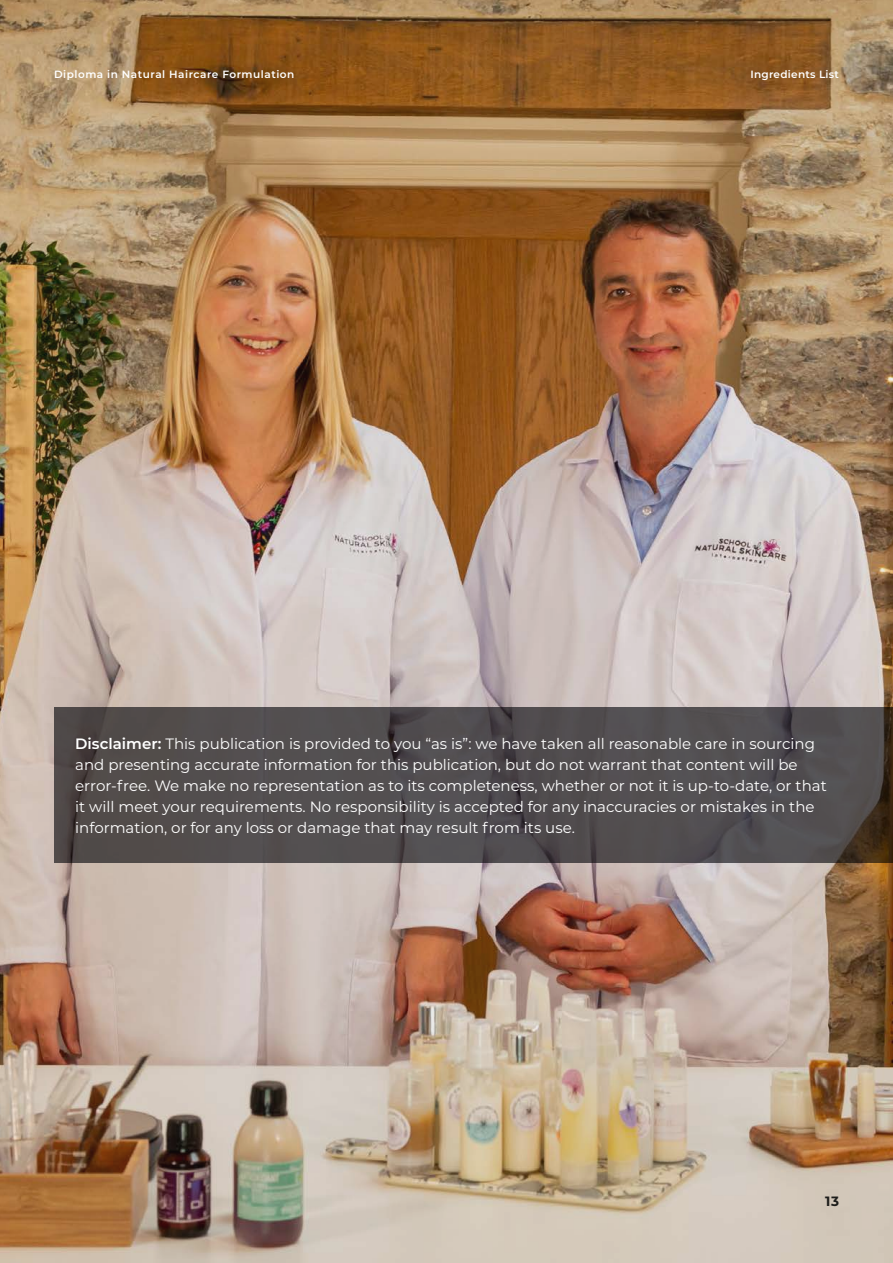
<style>
.page{position:relative;width:893px;height:1263px;background:#fff}
.page>*{position:absolute;margin:0;border:0;box-sizing:border-box;transform-origin:0 0}
.Body_Text{font:15px/21px "Montserrat";color:#fff}
.t1{font:700 13.5px "Montserrat";color:#1d1d1b}
.t2{font:600 10.5px "Montserrat";letter-spacing:.05em;color:#fff}
.t3{font:600 10.5px "Montserrat";letter-spacing:.025em;color:#fff}
.s1{font-weight:600}
</style>
<div class="page">
<img style="left:0;top:0;width:893px;height:1263px">
<svg style="left:54px;top:707px;width:839px;height:156px;background:#504b4c"></svg>
<p class="t2" style="left:54px;top:67px;width:242px">Diploma in Natural Haircare Formulation</p>
<p class="t3" style="left:750px;top:67px;width:90px">Ingredients List</p>
<p class="Body_Text" style="left:75px;top:732px;width:753px"><span class="s1">Disclaimer:</span> This publication is provided to you “as is”: we have taken all reasonable care in sourcing and presenting accurate information for this publication, but do not warrant that content will be error-free. We make no representation as to its completeness, whether or not it is up-to-date, or that it will meet your requirements. No responsibility is accepted for any inaccuracies or mistakes in the information, or for any loss or damage that may result from its use.</p>
<p class="t1" style="left:825px;top:1191px;width:15px">13</p>
</div>
